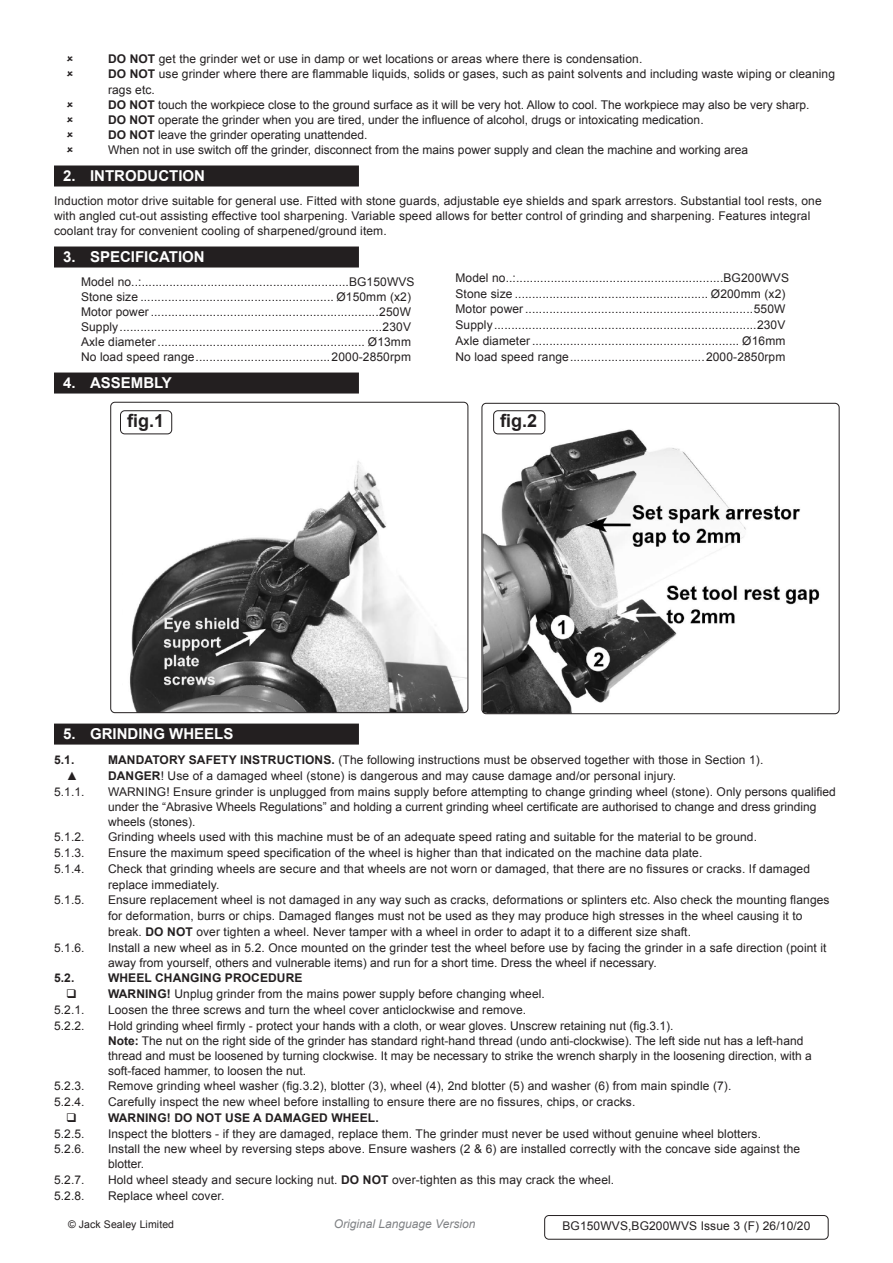
<style>
.page{position:relative;width:893px;height:1263px;background:#fff}
.page>*{position:absolute;margin:0;border:0;box-sizing:border-box;transform-origin:0 0}
.t1{font:700 18px "Arial";color:#231f20}
.t2{font:700 15px "Arial";color:#fff}
.Body{font:12px/15px "Arial";letter-spacing:.01em;color:#231f20}
.Specifications__Tabb{font:12px "Arial";letter-spacing:.01em;color:#231f20}
.t3{font:700 12px "Arial";letter-spacing:.01em;color:#231f20}
.Body__Footer{font:12px "Arial";letter-spacing:.01em;color:#231f20}
.t4{font:italic 12px "Arial";color:#808285}
.Body__Justified__7pt{font:10.5px "Arial";letter-spacing:.01em;color:#231f20}
.s1{font-weight:700}
</style>
<div class="page">
<div style="left:54px;top:165px;width:305px;height:21px;background:#231f20"></div>
<div style="left:54px;top:246px;width:305px;height:21px;background:#231f20"></div>
<div style="left:54px;top:372px;width:305px;height:21px;background:#231f20"></div>
<div style="left:54px;top:723px;width:305px;height:21px;background:#231f20"></div>
<img style="left:112px;top:402px;width:356px;height:311px">
<div style="left:110px;top:402px;width:358px;height:311px;border:1px solid #231f20;border-radius:4px"></div>
<img style="left:482px;top:416px;width:338px;height:298px">
<div style="left:482px;top:403px;width:357px;height:311px;border:1px solid #231f20;border-radius:4px"></div>
<div style="left:544px;top:1215px;width:284px;height:24px;border:1px solid #231f20;border-radius:4px"></div>
<div style="left:120px;top:411px;width:52px;height:23px;background:#fff;border-radius:4px"></div>
<div style="left:120px;top:410px;width:52px;height:24px;border:1px solid #231f20;border-radius:4px"></div>
<div style="left:494px;top:411px;width:51px;height:23px;background:#fff;border-radius:4px"></div>
<div style="left:493px;top:410px;width:52px;height:24px;border:1px solid #231f20;border-radius:4px"></div>
<p class="Body" style="left:108px;top:51px;width:536px"><span class="s1">DO NOT</span> get the grinder wet or use in damp or wet locations or areas where there is condensation.</p>
<p class="Body" style="left:108px;top:67px;width:728px;line-height:15.8px"><span class="s1">DO NOT</span> use grinder where there are flammable liquids, solids or gases, such as paint solvents and including waste wiping or cleaning rags etc.</p>
<p class="Body" style="left:108px;top:98px;width:703px"><span class="s1">DO NOT</span> touch the workpiece close to the ground surface as it will be very hot. Allow to cool. The workpiece may also be very sharp.</p>
<p class="Body" style="left:108px;top:113px;width:597px"><span class="s1">DO NOT</span> operate the grinder when you are tired, under the influence of alcohol, drugs or intoxicating medication.</p>
<p class="Body" style="left:108px;top:128px;width:261px"><span class="s1">DO NOT</span> leave the grinder operating unattended.</p>
<p class="Body" style="left:108px;top:143px;width:642px">When not in use switch off the grinder, disconnect from the mains power supply and clean the machine and working area</p>
<p class="t2" style="left:63px;top:166px;width:143px">2. INTRODUCTION</p>
<p class="Body" style="left:54px;top:194px;width:769px">Induction motor drive suitable for general use. Fitted with stone guards, adjustable eye shields and spark arrestors. Substantial tool rests, one with angled cut-out assisting effective tool sharpening. Variable speed allows for better control of grinding and sharpening. Features integral coolant tray for convenient cooling of sharpened/ground item.</p>
<p class="t2" style="left:63px;top:247px;width:143px">3. SPECIFICATION</p>
<p class="Specifications__Tabb" style="left:81px;top:274px;width:335px">Model no..:............................................................BG150WVS</p>
<p class="Specifications__Tabb" style="left:81px;top:289px;width:331px">Stone size ........................................................ Ø150mm (x2)</p>
<p class="Specifications__Tabb" style="left:81px;top:304px;width:331px">Motor power..................................................................250W</p>
<p class="Specifications__Tabb" style="left:81px;top:319px;width:331px">Supply............................................................................230V</p>
<p class="Specifications__Tabb" style="left:81px;top:334px;width:331px">Axle diameter............................................................ Ø13mm</p>
<p class="Specifications__Tabb" style="left:81px;top:349px;width:331px">No load speed range.......................................2000-2850rpm</p>
<p class="t2" style="left:63px;top:373px;width:110px">4. ASSEMBLY</p>
<p class="Specifications__Tabb" style="left:455px;top:270px;width:335px">Model no..:............................................................BG200WVS</p>
<p class="Specifications__Tabb" style="left:455px;top:286px;width:331px">Stone size ........................................................ Ø200mm (x2)</p>
<p class="Specifications__Tabb" style="left:455px;top:301px;width:331px">Motor power..................................................................550W</p>
<p class="Specifications__Tabb" style="left:455px;top:317px;width:331px">Supply............................................................................230V</p>
<p class="Specifications__Tabb" style="left:455px;top:333px;width:331px">Axle diameter............................................................ Ø16mm</p>
<p class="Specifications__Tabb" style="left:455px;top:349px;width:331px">No load speed range.......................................2000-2850rpm</p>
<p class="t1" style="left:127px;top:409px;width:39px">fig.1</p>
<p class="t1" style="left:500px;top:409px;width:39px">fig.2</p>
<p class="t2" style="left:63px;top:724px;width:172px">5. GRINDING WHEELS</p>
<p class="t3" style="left:54px;top:752px;width:22px">5.1.</p>
<p class="Body" style="left:108px;top:752px;width:657px"><span class="s1">MANDATORY SAFETY INSTRUCTIONS.</span> (The following instructions must be observed together with those in Section 1).</p>
<p class="Body" style="left:66px;top:768px;width:13px">▲</p>
<p class="Body" style="left:108px;top:768px;width:570px"><span class="s1">DANGER</span>! Use of a damaged wheel (stone) is dangerous and may cause damage and/or personal injury.</p>
<p class="Body" style="left:54px;top:784px;width:32px">5.1.1.</p>
<p class="Body" style="left:108px;top:784px;width:729px">WARNING! Ensure grinder is unplugged from mains supply before attempting to change grinding wheel (stone). Only persons qualified under the “Abrasive Wheels Regulations” and holding a current grinding wheel certificate are authorised to change and dress grinding wheels (stones).</p>
<p class="Body" style="left:54px;top:830px;width:32px">5.1.2.</p>
<p class="Body" style="left:108px;top:830px;width:651px">Grinding wheels used with this machine must be of an adequate speed rating and suitable for the material to be ground.</p>
<p class="Body" style="left:54px;top:845px;width:32px">5.1.3.</p>
<p class="Body" style="left:108px;top:845px;width:596px">Ensure the maximum speed specification of the wheel is higher than that indicated on the machine data plate.</p>
<p class="Body" style="left:54px;top:861px;width:32px">5.1.4.</p>
<p class="Body" style="left:108px;top:861px;width:703px">Check that grinding wheels are secure and that wheels are not worn or damaged, that there are no fissures or cracks. If damaged</p>
<p class="Body" style="left:108px;top:877px;width:113px">replace immediately.</p>
<p class="Body" style="left:54px;top:893px;width:32px">5.1.5.</p>
<p class="Body" style="left:108px;top:893px;width:723px">Ensure replacement wheel is not damaged in any way such as cracks, deformations or splinters etc. Also check the mounting flanges</p>
<p class="Body" style="left:108px;top:908px;width:696px">for deformation, burrs or chips. Damaged flanges must not be used as they may produce high stresses in the wheel causing it to</p>
<p class="Body" style="left:108px;top:924px;width:584px">break. <span class="s1">DO NOT</span> over tighten a wheel. Never tamper with a wheel in order to adapt it to a different size shaft.</p>
<p class="Body" style="left:54px;top:940px;width:32px">5.1.6.</p>
<p class="Body" style="left:108px;top:940px;width:720px">Install a new wheel as in 5.2. Once mounted on the grinder test the wheel before use by facing the grinder in a safe direction (point it</p>
<p class="Body" style="left:108px;top:955px;width:550px">away from yourself, others and vulnerable items) and run for a short time. Dress the wheel if necessary.</p>
<p class="t3" style="left:54px;top:970px;width:22px">5.2.</p>
<p class="t3" style="left:108px;top:970px;width:196px">WHEEL CHANGING PROCEDURE</p>
<p class="Body" style="left:108px;top:986px;width:438px"><span class="s1">WARNING!</span> Unplug grinder from the mains power supply before changing wheel.</p>
<p class="Body" style="left:54px;top:1002px;width:32px">5.2.1.</p>
<p class="Body" style="left:108px;top:1002px;width:420px">Loosen the three screws and turn the wheel cover anticlockwise and remove.</p>
<p class="Body" style="left:54px;top:1018px;width:32px">5.2.2.</p>
<p class="Body" style="left:108px;top:1018px;width:567px">Hold grinding wheel firmly - protect your hands with a cloth, or wear gloves. Unscrew retaining nut (fig.3.1).</p>
<p class="Body" style="left:108px;top:1033px;width:697px"><span class="s1">Note:</span> The nut on the right side of the grinder has standard right-hand thread (undo anti-clockwise). The left side nut has a left-hand</p>
<p class="Body" style="left:108px;top:1048px;width:705px">thread and must be loosened by turning clockwise. It may be necessary to strike the wrench sharply in the loosening direction, with a</p>
<p class="Body" style="left:108px;top:1063px;width:200px">soft-faced hammer, to loosen the nut.</p>
<p class="Body" style="left:54px;top:1079px;width:32px">5.2.3.</p>
<p class="Body" style="left:108px;top:1079px;width:625px">Remove grinding wheel washer (fig.3.2), blotter (3), wheel (4), 2nd blotter (5) and washer (6) from main spindle (7).</p>
<p class="Body" style="left:54px;top:1094px;width:32px">5.2.4.</p>
<p class="Body" style="left:108px;top:1094px;width:529px">Carefully inspect the new wheel before installing to ensure there are no fissures, chips, or cracks.</p>
<p class="t3" style="left:108px;top:1110px;width:272px">WARNING! DO NOT USE A DAMAGED WHEEL.</p>
<p class="Body" style="left:54px;top:1126px;width:32px">5.2.5.</p>
<p class="Body" style="left:108px;top:1126px;width:655px">Inspect the blotters - if they are damaged, replace them. The grinder must never be used without genuine wheel blotters.</p>
<p class="Body" style="left:54px;top:1142px;width:32px">5.2.6.</p>
<p class="Body" style="left:108px;top:1142px;width:694px">Install the new wheel by reversing steps above. Ensure washers (2 &amp; 6) are installed correctly with the concave side against the</p>
<p class="Body" style="left:108px;top:1157px;width:38px">blotter.</p>
<p class="Body" style="left:54px;top:1172px;width:32px">5.2.7.</p>
<p class="Body" style="left:108px;top:1172px;width:508px">Hold wheel steady and secure locking nut. <span class="s1">DO NOT</span> over-tighten as this may crack the wheel.</p>
<p class="Body" style="left:54px;top:1188px;width:32px">5.2.8.</p>
<p class="Body" style="left:108px;top:1188px;width:118px">Replace wheel cover.</p>
<p class="Body__Justified__7pt" style="left:68px;top:1217px;width:108px">© Jack Sealey Limited</p>
<p class="t4" style="left:334px;top:1216px;width:143px">Original Language Version</p>
<p class="Body__Footer" style="left:562px;top:1218px;width:249px">BG150WVS,BG200WVS Issue 3 (F) 26/10/20</p>
</div>
